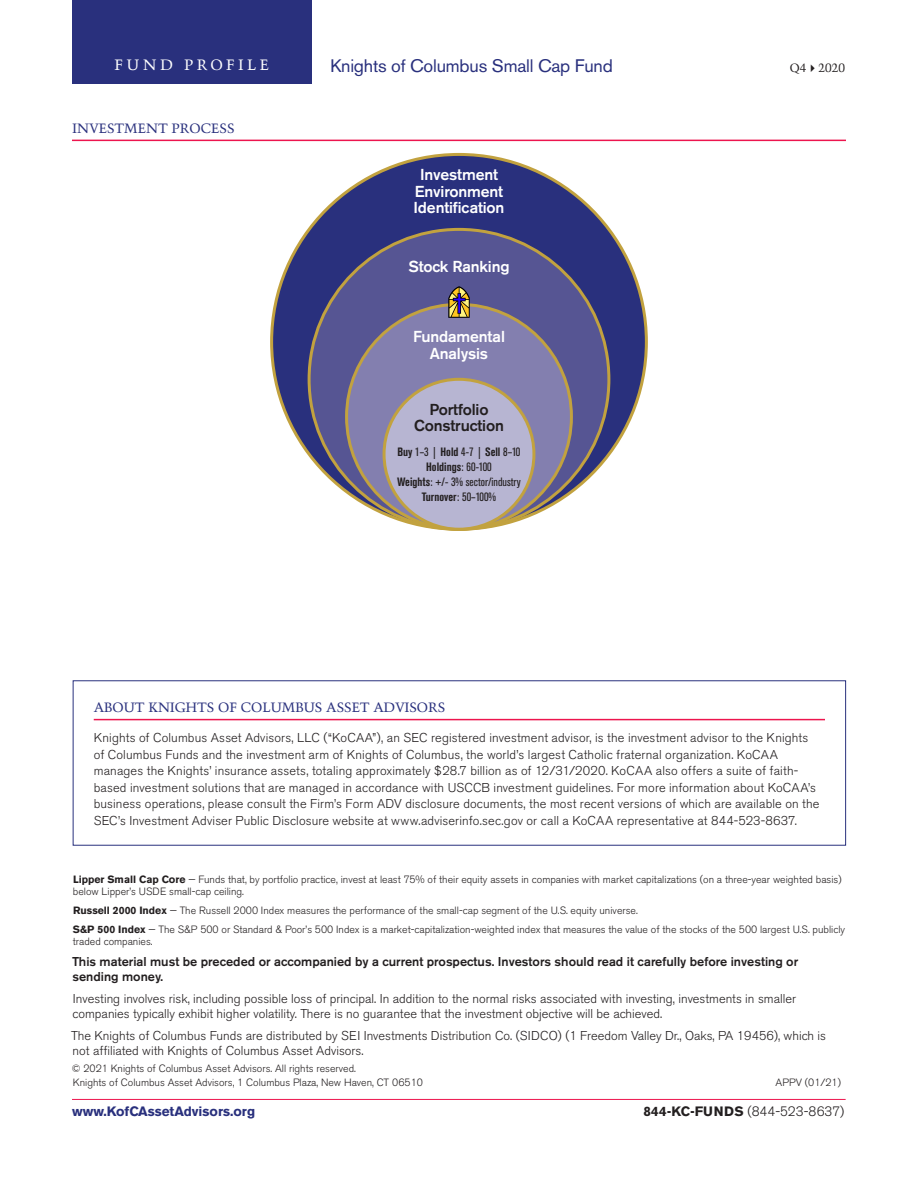
<style>
.page{position:relative;width:918px;height:1188px;background:#fff}
.page>*{position:absolute;margin:0;border:0;box-sizing:border-box;transform-origin:0 0}
._02__Fund_Name{font:18px "Akzidenz Grotesk BE";letter-spacing:-.01em;color:#29307d}
.Format{font:500 15.75px/16.5px "Akzidenz Grotesk BE";letter-spacing:-.01em;color:#fff;text-align:center}
.Format-2{font:500 15.75px/16.5px "Akzidenz Grotesk BE";letter-spacing:-.01em;color:#231f20;text-align:center}
._01__Quarter{font:15px "Trump Mediaeval";letter-spacing:.255em;color:#fff}
._03__MainSubheadLine{font:13.5px "Trump Mediaeval";color:#29307d}
.Format-3{font:300 13.5px "Akzidenz Grotesk BE";color:#231f20}
.Format-4{font:700 13.5px "Akzidenz Grotesk BE";color:#29307d}
._04__BodyCopy{font:300 12.75px/16.5px "Akzidenz Grotesk BE";letter-spacing:.01em;color:#231f20}
.Footnotes{font:300 12.75px/15px "Akzidenz Grotesk BE";color:#231f20}
.Footnotes-2{font:500 12.75px/15px "Akzidenz Grotesk BE";color:#231f20}
.Format-5{font:condensed 12px "Akzidenz Grotesk BE";color:#231f20}
.Format-6{font:700 condensed 12px "Akzidenz Grotesk BE";color:#231f20}
.t1{font:12px "Trump Mediaeval";color:#231f20}
.Footnotes-3{font:300 10.5px/12px "Akzidenz Grotesk BE";color:#231f20}
.Format-7{font:300 10.5px "Akzidenz Grotesk BE";color:#231f20}
.s1{font-weight:700}
.s2{font-weight:400}
</style>
<div class="page">
<div style="left:72px;top:0;width:240px;height:83px;background:#29307d"></div>
<hr style="left:72px;top:1099px;width:774px;height:1px;background:#ed154e">
<hr style="left:94px;top:719px;width:731px;height:1px;background:#ed154e">
<div style="left:73px;top:680px;width:773px;height:166px;border:1px solid #29307d"></div>
<hr style="left:72px;top:140px;width:774px;height:1px;background:#ed154e">
<div style="left:272px;top:154px;width:374px;height:375px;background:#29307d;border-radius:50%"></div>
<div style="left:309px;top:229px;width:300px;height:300px;background:#565593;border-radius:50%"></div>
<div style="left:347px;top:304px;width:224px;height:225px;background:#837faf;border-radius:50%"></div>
<div style="left:384px;top:379px;width:150px;height:150px;background:#b7b5d2;border-radius:50%"></div>
<div style="left:383px;top:378px;width:152px;height:153px;border:3px solid #c2a23f;border-radius:50%"></div>
<svg style="left:448px;top:286px;width:22px;height:32px"></svg>
<p class="_01__Quarter" style="left:115px;top:55px;width:156px">FUND PROFILE</p>
<p class="_02__Fund_Name" style="left:330px;top:55px;width:284px">Knights of Columbus Small Cap Fund</p>
<p class="t1" style="left:790px;top:60px;width:57px">Q4✔2020</p>
<p class="_03__MainSubheadLine" style="left:73px;top:120px;width:164px">INVESTMENT PROCESS</p>
<p class="Format" style="left:414px;top:166px;width:92px">Investment<br>Environment<br>Identification</p>
<p class="Format" style="left:408px;top:258px;width:103px">Stock Ranking</p>
<p class="Format" style="left:413px;top:328px;width:93px">Fundamental<br>Analysis</p>
<p class="Format-2" style="left:414px;top:401px;width:91px">Portfolio<br>Construction</p>
<p class="Format-5" style="left:398px;top:445px;width:124px"><span class="s1">Buy</span> 1–3 | <span class="s1">Hold</span> 4-7 | <span class="s1">Sell</span> 8–10</p>
<p class="Format-6" style="left:426px;top:460px;width:67px">Holdings<span class="s2">: 60-100</span></p>
<p class="Format-5" style="left:397px;top:475px;width:125px"><span class="s1">Weights</span>: +/- 3% sector/industry</p>
<p class="Format-6" style="left:422px;top:490px;width:76px">Turnover<span class="s2">: 50–100%</span></p>
<p class="_03__MainSubheadLine" style="left:94px;top:699px;width:353px">ABOUT KNIGHTS OF COLUMBUS ASSET ADVISORS</p>
<p class="_04__BodyCopy" style="left:94px;top:730px;width:727px">Knights of Columbus Asset Advisors, LLC (“KoCAA”), an SEC registered investment advisor, is the investment advisor to the Knights of Columbus Funds and the investment arm of Knights of Columbus, the world’s largest Catholic fraternal organization. KoCAA manages the Knights’ insurance assets, totaling approximately $28.7 billion as of 12/31/2020. KoCAA also offers a suite of faith&shy;based investment solutions that are managed in accordance with USCCB investment guidelines. For more information about KoCAA’s business operations, please consult the Firm’s Form ADV disclosure documents, the most recent versions of which are available on the SEC’s Investment Adviser Public Disclosure website at www.adviserinfo.sec.gov or call a KoCAA representative at 844-523-8637.</p>
<p class="Footnotes-3" style="left:73px;top:874px;width:770px"><span class="s1">Lipper Small Cap Core</span> — Funds that, by portfolio practice, invest at least 75% of their equity assets in companies with market capitalizations (on a three-year weighted basis) below Lipper’s USDE small-cap ceiling.</p>
<p class="Footnotes-3" style="left:73px;top:904px;width:566px"><span class="s1">Russell 2000 Index</span> — The Russell 2000 Index measures the performance of the small-cap segment of the U.S. equity universe.</p>
<p class="Footnotes-3" style="left:73px;top:923px;width:774px"><span class="s1">S&amp;P 500 Index</span> — The S&amp;P 500 or Standard &amp; Poor’s 500 Index is a market-capitalization-weighted index that measures the value of the stocks of the 500 largest U.S. publicly traded companies.</p>
<p class="Footnotes-2" style="left:72px;top:954px;width:728px">This material must be preceded or accompanied by a current prospectus. Investors should read it carefully before investing or sending money.</p>
<p class="Footnotes" style="left:72px;top:992px;width:725px">Investing involves risk, including possible loss of principal. In addition to the normal risks associated with investing, investments in smaller companies typically exhibit higher volatility. There is no guarantee that the investment objective will be achieved.</p>
<p class="Footnotes" style="left:71px;top:1028px;width:756px">The Knights of Columbus Funds are distributed by SEI Investments Distribution Co. (SIDCO) (1 Freedom Valley Dr., Oaks, PA 19456), which is not affiliated with Knights of Columbus Asset Advisors.</p>
<p class="Format-7" style="left:72px;top:1063px;width:285px">© 2021 Knights of Columbus Asset Advisors. All rights reserved.</p>
<p class="Format-7" style="left:73px;top:1077px;width:352px">Knights of Columbus Asset Advisors, 1 Columbus Plaza, New Haven, CT 06510</p>
<p class="Format-7" style="left:776px;top:1077px;width:67px">APPV (01/21)</p>
<p class="Format-4" style="left:72px;top:1104px;width:185px">www.KofCAssetAdvisors.org</p>
<p class="Format-3" style="left:643px;top:1104px;width:203px"><span class="s1">844-KC-FUNDS</span> (844-523-8637)</p>
</div>
